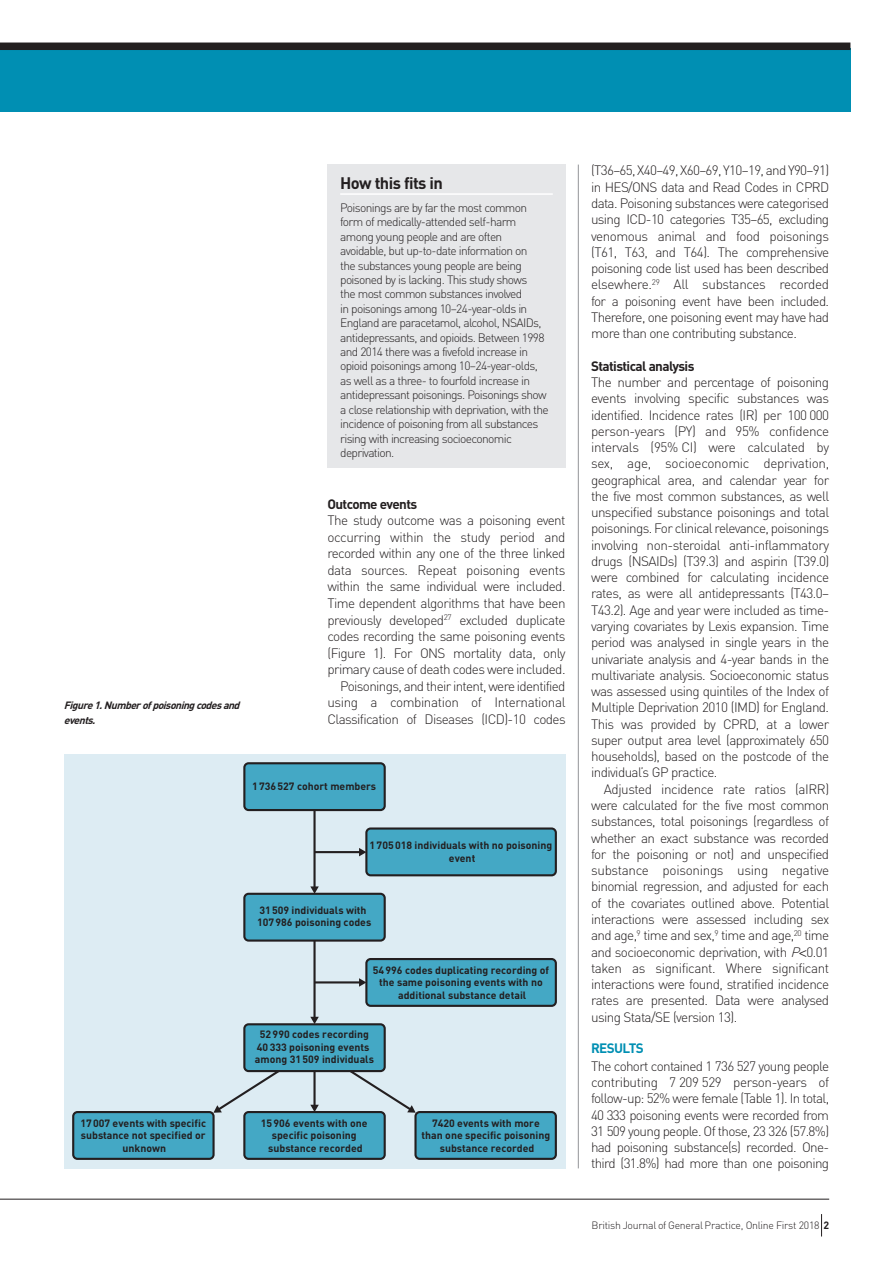
<style>
.page{position:relative;width:893px;height:1263px;background:#fff}
.page>*{position:absolute;margin:0;border:0;box-sizing:border-box;transform-origin:0 0}
.t1{font:700 16.5px "DIN";letter-spacing:-.035em;color:#231f20}
.t2{font:300 13.5px/16.2px "DIN";letter-spacing:-.045em;color:#231f20;text-align:justify}
.t3{font:700 13.5px "DIN";letter-spacing:-.045em;color:#231f20}
.t4{font:700 13.5px "DIN";letter-spacing:-.045em;color:#008fb3}
.t5{font:300 12px/14.4px "DIN";letter-spacing:-.055em;color:#231f20}
.t6{font:700 10.5px/12.6px "DIN";color:#231f20;text-align:center}
.t7{font:300 10.5px "DIN";letter-spacing:-.025em;color:#231f20}
.t8{font:italic 700 10.5px/15px "DIN";color:#231f20}
.s1{font-style:italic}
.s2{font-family:"Helvetica"}
.s3{font-weight:700}
</style>
<div class="page">
<div style="left:0;top:48px;width:850px;height:63px;background:#008fb3"></div>
<div style="left:0;top:43px;width:850px;height:7px;background:#231f20"></div>
<hr style="left:578px;top:165px;width:1px;height:1003px;background:#939598">
<div style="left:327px;top:165px;width:239px;height:303px;background:#e6e7e9"></div>
<hr style="left:340px;top:193px;width:213px;height:2px;background:#fff">
<div style="left:64px;top:754px;width:501px;height:414px;background:#ddecf3"></div>
<div style="left:366px;top:828px;width:190px;height:47px;background:#44a8c5;border-radius:4px"></div>
<div style="left:365px;top:827px;width:192px;height:49px;border:2px solid #231f20;border-radius:4px"></div>
<div style="left:73px;top:1112px;width:141px;height:47px;background:#44a8c5;border-radius:4px"></div>
<div style="left:72px;top:1111px;width:143px;height:49px;border:2px solid #231f20;border-radius:4px"></div>
<div style="left:415px;top:1112px;width:141px;height:47px;background:#44a8c5;border-radius:4px"></div>
<div style="left:414px;top:1111px;width:143px;height:49px;border:2px solid #231f20;border-radius:4px"></div>
<div style="left:366px;top:959px;width:190px;height:47px;background:#44a8c5;border-radius:4px"></div>
<div style="left:365px;top:958px;width:192px;height:49px;border:2px solid #231f20;border-radius:4px"></div>
<hr style="left:313px;top:810px;width:3px;height:78px;background:#231f20">
<svg style="left:310px;top:886px;width:9px;height:7px"></svg>
<hr style="left:315px;top:851px;width:45px;height:2px;background:#231f20">
<svg style="left:359px;top:848px;width:7px;height:8px"></svg>
<hr style="left:313px;top:941px;width:3px;height:77px;background:#231f20">
<svg style="left:310px;top:1017px;width:9px;height:6px"></svg>
<hr style="left:313px;top:1071px;width:3px;height:35px;background:#231f20">
<svg style="left:310px;top:1105px;width:9px;height:6px"></svg>
<svg style="left:213px;top:1072px;width:68px;height:41px"></svg>
<svg style="left:348px;top:1072px;width:68px;height:41px"></svg>
<hr style="left:315px;top:981px;width:45px;height:2px;background:#231f20">
<svg style="left:359px;top:978px;width:7px;height:9px"></svg>
<div style="left:244px;top:763px;width:141px;height:47px;background:#44a8c5;border-radius:4px"></div>
<div style="left:243px;top:762px;width:143px;height:49px;border:2px solid #231f20;border-radius:4px"></div>
<div style="left:244px;top:894px;width:141px;height:46px;background:#44a8c5;border-radius:4px"></div>
<div style="left:243px;top:893px;width:143px;height:49px;border:2px solid #231f20;border-radius:4px"></div>
<div style="left:244px;top:1024px;width:141px;height:47px;background:#44a8c5;border-radius:4px"></div>
<div style="left:243px;top:1023px;width:143px;height:49px;border:2px solid #231f20;border-radius:4px"></div>
<div style="left:244px;top:1112px;width:141px;height:47px;background:#44a8c5;border-radius:4px"></div>
<div style="left:243px;top:1111px;width:143px;height:49px;border:2px solid #231f20;border-radius:4px"></div>
<hr style="left:0;top:1199px;width:829px;height:1px;background:#231f20">
<svg style="left:821px;top:1214px;width:1px;height:22px"></svg>
<p class="t8" style="left:64px;top:698px;width:180px">Figure1.Numberofpoisoningcodesand events.</p>
<p class="t1" style="left:340px;top:172px;width:104px">How this fits in</p>
<p class="t5" style="left:340px;top:200px;width:210px">Poisonings are by far the most common form of medically-attended self-harm among young people and are often avoidable, but up-to-date information on<br>the substances young people are being poisoned by is lacking. This study shows<br>the most common substances involved<br>in poisonings among 10–24-year-olds in England are paracetamol, alcohol, NSAIDs, antidepressants, and opioids. Between 1998 and 2014 there was a fivefold increase in opioid poisonings among 10–24-year-olds, as well as a three- to fourfold increase in antidepressant poisonings. Poisonings show a close relationship with deprivation, with the incidence of poisoning from all substances rising with increasing socioeconomic deprivation.</p>
<p class="t3" style="left:327px;top:495px;width:91px">Outcome events</p>
<p class="t2" style="left:327px;top:512px;width:240px;text-align:right">The study outcome was a poisoning event occurring within the study period and recorded within any one of the three linked data sources. Repeat poisoning events within the same individual were included.<br>Time dependent algorithms that have been previously developed<sup>27</sup> excluded duplicate codes recording the same poisoning events (Figure 1). For ONS mortality data, only primary cause of death codes were included.<br>Poisonings, and their intent, were identified using a combination of International Classification of Diseases (ICD)-10 codes</p>
<p class="t6" style="left:252px;top:780px;width:126px">1 736 527 cohort members</p>
<p class="t6" style="left:370px;top:839px;width:184px">1 705 018 individuals with no poisoning event</p>
<p class="t6" style="left:257px;top:903px;width:116px;text-align:left">31 509 individuals with<br>107 986 poisoning codes</p>
<p class="t6" style="left:373px;top:963px;width:178px">54 996 codes duplicating recording of the same poisoning events with no additional substance detail</p>
<p class="t6" style="left:255px;top:1027px;width:120px">52 990 codes recording<br>40 333 poisoning events among 31 509 individuals</p>
<p class="t6" style="left:80px;top:1116px;width:127px">17 007 events with specific substance not specified or unknown</p>
<p class="t6" style="left:261px;top:1116px;width:108px">15 906 events with one specific poisoning substance recorded</p>
<p class="t6" style="left:422px;top:1116px;width:130px">7420 events with more than one specific poisoning substance recorded</p>
<p class="t2" style="left:591px;top:162px;width:240px">(T36–65, X40–49, X60–69, Y10–19, and Y90–91) in HES/ONS data and Read Codes in CPRD data. Poisoning substances were categorised using ICD-10 categories T35–65, excluding venomous animal and food poisonings (T61, T63, and T64). The comprehensive poisoning code list used has been described elsewhere.<sup>29</sup> All substances recorded for a poisoning event have been included.<br>Therefore, one poisoning event may have had more than one contributing substance.</p>
<p class="t3" style="left:591px;top:357px;width:105px">Statistical analysis</p>
<p class="t2" style="left:591px;top:374px;width:240px">The number and percentage of poisoning events involving specific substances was identified. Incidence rates (IR) per 100 000 person-years (PY) and 95% confidence intervals (95% CI) were calculated by sex, age, socioeconomic deprivation, geographical area, and calendar year for the five most common substances, as well unspecified substance poisonings and total poisonings. For clinical relevance, poisonings involving non-steroidal anti-inflammatory drugs (NSAIDs) (T39.3) and aspirin (T39.0) were combined for calculating incidence rates, as were all antidepressants (T43.0– T43.2). Age and year were included as time&shy;varying covariates by Lexis expansion. Time period was analysed in single years in the univariate analysis and 4-year bands in the multivariate analysis. Socioeconomic status was assessed using quintiles of the Index of Multiple Deprivation 2010 (IMD) for England.<br>This was provided by CPRD, at a lower super output area level (approximately 650 households), based on the postcode of the individual’s GP practice.</p>
<p class="t2" style="left:591px;top:780px;width:240px;text-indent:13px">Adjusted incidence rate ratios (aIRR) were calculated for the five most common substances, total poisonings (regardless of whether an exact substance was recorded for the poisoning or not) and unspecified substance poisonings using negative binomial regression, and adjusted for each of the covariates outlined above. Potential interactions were assessed including sex and age,<sup>9</sup> time and sex,<sup>9</sup> time and age,<sup>20</sup> time and socioeconomic deprivation, with <span class="s1">P</span><span class="s2">&lt;</span>0.01 taken as significant. Where significant interactions were found, stratified incidence rates are presented. Data were analysed using Stata/SE (version 13).</p>
<p class="t4" style="left:591px;top:1039px;width:54px">RESULTS</p>
<p class="t2" style="left:591px;top:1058px;width:240px">The cohort contained 1 736 527 young people contributing 7 209 529 person-years of follow-up: 52% were female (Table 1). In total, 40 333 poisoning events were recorded from 31 509 young people. Of those, 23 326 (57.8%) had poisoning substance(s) recorded. One&shy;third (31.8%) had more than one poisoning</p>
<p class="t7" style="left:592px;top:1218px;width:239px">British Journal of General Practice, Online First 2018 <span class="s3">2</span></p>
</div>
